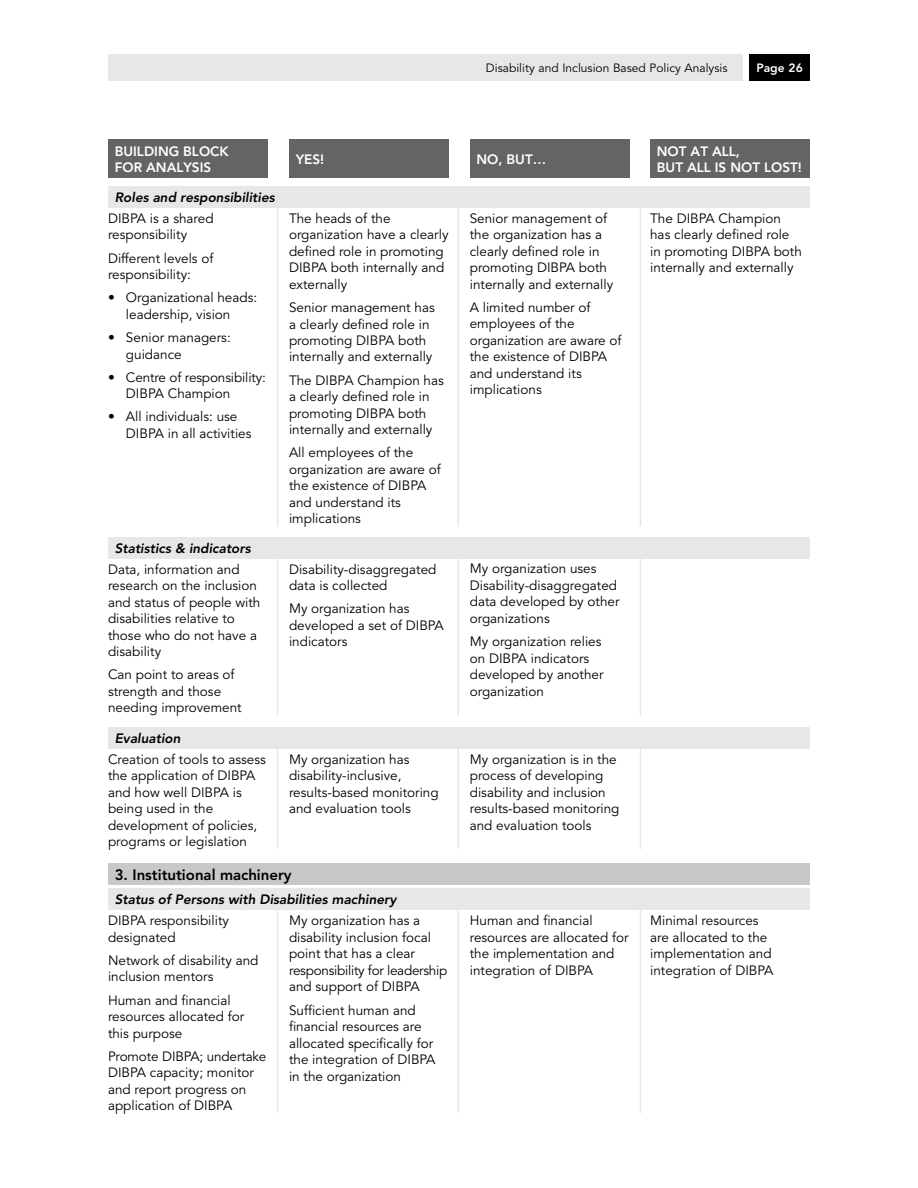
<style>
.page{position:relative;width:918px;height:1188px;background:#fff}
.page>*{position:absolute;margin:0;border:0;box-sizing:border-box;transform-origin:0 0}
.t1{font:800 15px "Avenir";color:#000}
.t2{font:13.5px/16.5px "Avenir";color:#000}
.t3{font:italic 800 13.5px "Avenir";color:#000}
.t4{font:800 13.5px/16.2px "Avenir";color:#fff}
.t5{font:12px "Avenir";color:#000}
.t6{font:800 12px "Avenir";color:#fff}
</style>
<div class="page">
<div style="left:749px;top:54px;width:61px;height:27px;background:#000"></div>
<div style="left:108px;top:54px;width:634px;height:27px;background:#e6e7e8"></div>
<div style="left:108px;top:186px;width:702px;height:22px;background:#e6e7e8"></div>
<div style="left:108px;top:537px;width:702px;height:21px;background:#e6e7e8"></div>
<div style="left:108px;top:727px;width:702px;height:22px;background:#e6e7e8"></div>
<div style="left:108px;top:863px;width:702px;height:22px;background:#c7c8ca"></div>
<div style="left:108px;top:888px;width:702px;height:22px;background:#e6e7e8"></div>
<div style="left:108px;top:140px;width:160px;height:38px;background:#636466"></div>
<div style="left:289px;top:140px;width:160px;height:38px;background:#636466"></div>
<div style="left:470px;top:140px;width:160px;height:38px;background:#636466"></div>
<div style="left:650px;top:140px;width:160px;height:38px;background:#636466"></div>
<hr style="left:277px;top:207px;width:1px;height:319px;background:#e6e7e8">
<hr style="left:458px;top:207px;width:1px;height:319px;background:#e6e7e8">
<hr style="left:640px;top:207px;width:1px;height:319px;background:#e6e7e8">
<hr style="left:277px;top:554px;width:1px;height:162px;background:#e6e7e8">
<hr style="left:458px;top:554px;width:1px;height:162px;background:#e6e7e8">
<hr style="left:640px;top:554px;width:1px;height:162px;background:#e6e7e8">
<hr style="left:277px;top:741px;width:1px;height:108px;background:#e6e7e8">
<hr style="left:277px;top:910px;width:1px;height:203px;background:#e6e7e8">
<hr style="left:458px;top:741px;width:1px;height:108px;background:#e6e7e8">
<hr style="left:458px;top:910px;width:1px;height:203px;background:#e6e7e8">
<hr style="left:640px;top:741px;width:1px;height:108px;background:#e6e7e8">
<hr style="left:640px;top:910px;width:1px;height:203px;background:#e6e7e8">
<p class="t5" style="left:486px;top:61px;width:243px">Disability and I nclusion Based Policy Analysis</p>
<p class="t6" style="left:756px;top:61px;width:48px">PAGE 26</p>
<p class="t4" style="left:115px;top:143px;width:115px">BUILDING BLOCK<br>FOR ANALYSIS</p>
<p class="t4" style="left:296px;top:151px;width:30px">YES!</p>
<p class="t4" style="left:477px;top:151px;width:71px">NO, BUT…</p>
<p class="t4" style="left:657px;top:143px;width:146px">N OT AT ALL,<br>BUT ALL IS NOT LOST!</p>
<p class="t3" style="left:115px;top:189px;width:162px">Roles and responsibilities</p>
<p class="t2" style="left:108px;top:210px;width:107px">DIB PA is a shared responsibility</p>
<p class="t2" style="left:108px;top:250px;width:107px">Different levels of responsibility:</p>
<p class="t2" style="left:126px;top:290px;width:133px;text-indent:-18px">• Organizational heads: leadership, vision</p>
<p class="t2" style="left:126px;top:329px;width:106px;text-indent:-18px">• Senior managers: guidance</p>
<p class="t2" style="left:126px;top:369px;width:141px;text-indent:-18px">• Centre of responsibility:<br>DIBPA Champion</p>
<p class="t2" style="left:126px;top:409px;width:127px;text-indent:-18px">• All individuals: use<br>DIB PA in all activities</p>
<p class="t3" style="left:115px;top:540px;width:138px">Statistics &amp; indicators</p>
<p class="t2" style="left:108px;top:561px;width:154px">Data, information and research on the inclusion and status of people with disabilities relative to those who do not have a disability</p>
<p class="t2" style="left:108px;top:667px;width:135px">Can point to areas of strength and those needing improvement</p>
<p class="t2" style="left:108px;top:751px;width:159px">Creation of tools to assess the application of DIB PA and how well DIBPA is being used in the development of policies, programs or legislation</p>
<p class="t3" style="left:115px;top:730px;width:67px">Evaluation</p>
<p class="t2" style="left:289px;top:210px;width:161px">The heads of the organization have a clearly defined role in promoting<br>DIB PA both internally and externally</p>
<p class="t2" style="left:289px;top:299px;width:147px">Senior management has a clearly defined role in promoting DIB PA both internally and externally</p>
<p class="t2" style="left:289px;top:372px;width:156px">The DIBPA Champion has a clearly defined role in promoting DIB PA both internally and externally</p>
<p class="t2" style="left:289px;top:445px;width:153px">All employees of the organization are aware of the existence of DIB PA and understand its implications</p>
<p class="t2" style="left:289px;top:561px;width:149px">Disability-disaggregated data is collected</p>
<p class="t2" style="left:289px;top:601px;width:156px">My organization has developed a set of DIB PA indicators</p>
<p class="t2" style="left:289px;top:751px;width:151px">My organization has disability-inclusive, results-based monitoring and evaluation tools</p>
<p class="t1" style="left:115px;top:866px;width:178px">3. INSTITUTIONAL MACHINERY</p>
<p class="t3" style="left:115px;top:892px;width:284px">Status of Persons with Disabilities machinery</p>
<p class="t2" style="left:289px;top:913px;width:160px">My organization has a disability inclusion focal point that has a clear responsibility for leadership and support of DIB PA</p>
<p class="t2" style="left:289px;top:1002px;width:148px">Sufficient human and financial resources are allocated specifically for the integration of DIB PA in the organization</p>
<p class="t2" style="left:108px;top:913px;width:123px">DIB PA responsibility designated</p>
<p class="t2" style="left:108px;top:952px;width:152px">N etwork of disability and inclusion mentors</p>
<p class="t2" style="left:108px;top:992px;width:138px">Human and financial resources allocated for this purpose</p>
<p class="t2" style="left:108px;top:1048px;width:160px">Promote DIB PA; undertake<br>DIB PA capacity; monitor and report progress on application of DIB PA</p>
<p class="t2" style="left:470px;top:210px;width:145px">Senior management of the organization has a clearly defined role in promoting DIB PA both internally and externally</p>
<p class="t2" style="left:470px;top:299px;width:153px">A limited number of employees of the organization are aware of the existence of DIB PA and understand its implications</p>
<p class="t2" style="left:650px;top:210px;width:153px">The DIBPA Champion has clearly defined role in promoting DIB PA both internally and externally</p>
<p class="t2" style="left:470px;top:561px;width:151px">My organization uses<br>Disability-disaggregated data developed by other organizations</p>
<p class="t2" style="left:470px;top:634px;width:135px">My organization relies on DIB PA indicators developed by another organization</p>
<p class="t2" style="left:470px;top:751px;width:151px">My organization is in the process of developing disability and inclusion results-based monitoring and evaluation tools</p>
<p class="t2" style="left:470px;top:913px;width:160px">Human and financial resources are allocated for the implementation and integration of DIB PA</p>
<p class="t2" style="left:650px;top:913px;width:125px">Minimal resources are allocated to the implementation and integration of DIB PA</p>
</div>
